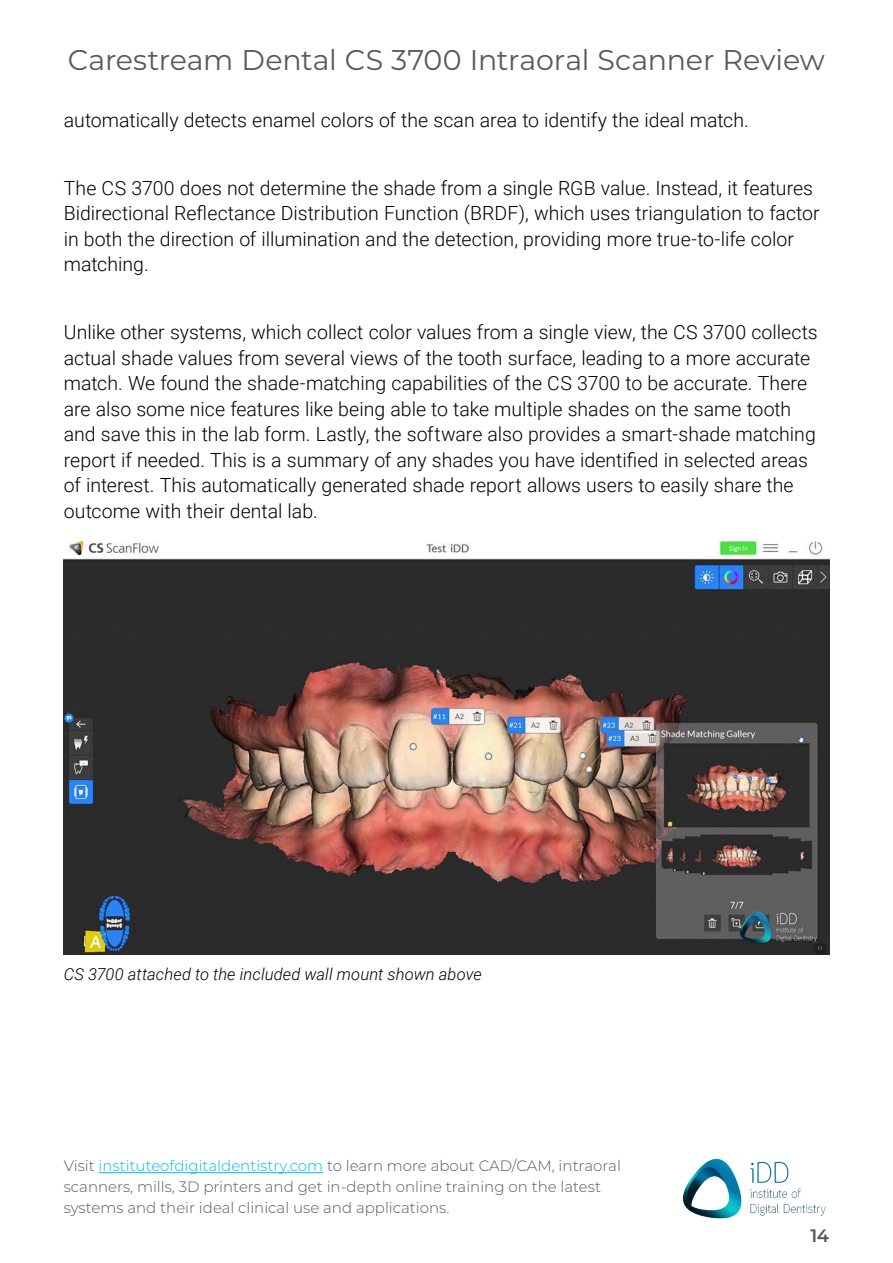
<style>
.page{position:relative;width:893px;height:1263px;background:#fff}
.page>*{position:absolute;margin:0;border:0;box-sizing:border-box;transform-origin:0 0}
.t1{font:28.5px "Montserrat";letter-spacing:-.005em;color:#58595b}
.t2{font:300 19.5px/25.5px "Roboto";color:#000}
.t3{font:600 18px "Montserrat";color:#58595b}
.t4{font:italic 300 16.5px "Roboto";letter-spacing:.005em;color:#000}
.t5{font:300 15px/21px "Montserrat";color:#58595b}
.s1{color:#00b9f1}
</style>
<div class="page">
<hr style="left:99px;top:1172px;width:224px;height:1px;background:#00b9f1">
<img style="left:683px;top:1159px;width:143px;height:59px">
<img style="left:64px;top:538px;width:765px;height:416px">
<h1 class="t1" style="left:68px;top:41px;width:758px">Carestream Dental CS 3700 Intraoral Scanner Review</h1>
<p class="t2" style="left:64px;top:106px;width:687px">automatically detects enamel colors of the scan area to identify the ideal match.</p>
<p class="t2" style="left:64px;top:174px;width:757px">The CS 3700 does not determine the shade from a single RGB value. Instead, it features Bidirectional Reflectance Distribution Function (BRDF), which uses triangulation to factor in both the direction of illumination and the detection, providing more true-to-life color matching.</p>
<p class="t2" style="left:64px;top:319px;width:755px">Unlike other systems, which collect color values from a single view, the CS 3700 collects actual shade values from several views of the tooth surface, leading to a more accurate match. We found the shade-matching capabilities of the CS 3700 to be accurate. There are also some nice features like being able to take multiple shades on the same tooth and save this in the lab form. Lastly, the software also provides a smart-shade matching report if needed. This is a summary of any shades you have identified in selected areas of interest. This automatically generated shade report allows users to easily share the outcome with their dental lab.</p>
<p class="t4" style="left:64px;top:963px;width:419px">CS 3700 attached to the included wall mount shown above</p>
<p class="t5" style="left:64px;top:1155px;width:559px">Visit <span class="s1">instituteofdigitaldentistry.com</span> to learn more about CAD/CAM, intraoral scanners, mills, 3D printers and get in-depth online training on the latest systems and their ideal clinical use and applications.</p>
<p class="t3" style="left:810px;top:1223px;width:20px">14</p>
</div>
